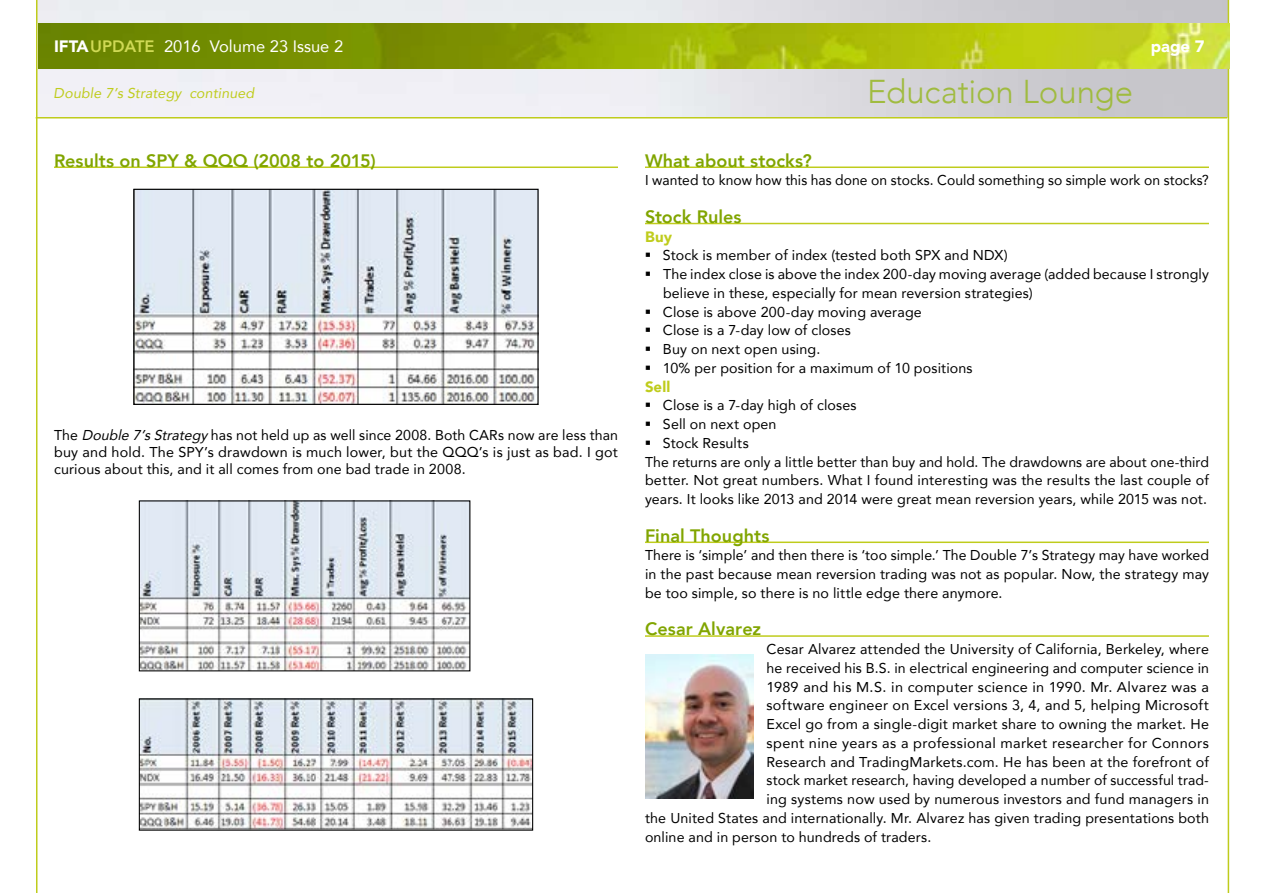
<style>
.page{position:relative;width:1263px;height:893px;background:#fff}
.page>*{position:absolute;margin:0;border:0;box-sizing:border-box;transform-origin:0 0}
.t1{font:300 33px "Avenir";letter-spacing:-.005em;color:#a0bb40}
.t2{font:800 18px "Avenir";letter-spacing:.005em;color:#81a500}
.t3{font:16.5px "Avenir";color:#fff}
.t4{font:900 16.5px "Avenir";color:#fff}
.t5{font:900 15px "Avenir";letter-spacing:.015em;color:#bfcc1c}
.t6{font:14.25px/18.8px "Avenir";letter-spacing:.01em;color:#000;text-align:justify}
.t7{font:italic 14.25px "Avenir";letter-spacing:.005em;color:#bfcc1c}
.s1{font-weight:900}
.s2{font-weight:800;color:#cfd955}
.s3{font-style:italic}
</style>
<div class="page">
<img style="left:38px;top:0;width:1189px;height:117px">
<hr style="left:36px;top:117px;width:1191px;height:2px;background:#bfcc1c">
<hr style="left:54px;top:167px;width:564px;height:1px;background:#bfcc1c">
<img style="left:135px;top:191px;width:402px;height:212px">
<div style="left:133px;top:189px;width:406px;height:216px;border:1px solid #000"></div>
<hr style="left:645px;top:167px;width:564px;height:1px;background:#bfcc1c">
<hr style="left:645px;top:223px;width:564px;height:1px;background:#bfcc1c">
<hr style="left:645px;top:542px;width:564px;height:1px;background:#bfcc1c">
<hr style="left:645px;top:635px;width:564px;height:2px;background:#bfcc1c">
<img style="left:645px;top:654px;width:108px;height:144px">
<img style="left:141px;top:502px;width:327px;height:167px">
<img style="left:141px;top:700px;width:390px;height:129px">
<hr style="left:36px;top:0;width:2px;height:893px;background:#bfcc1c">
<hr style="left:1228px;top:0;width:1px;height:893px;background:#bfcc1c">
<img style="left:39px;top:23px;width:1190px;height:45px">
<p class="t3" style="left:54px;top:33px;width:291px"><span class="s1">IFTA</span><span class="s2">UPDATE</span> 2016 Volume 23 Issue 2</p>
<p class="t4" style="left:1151px;top:32px;width:55px">page 7</p>
<p class="t7" style="left:54px;top:84px;width:202px">Double 7’s Strategy continued</p>
<h1 class="t1" style="left:867px;top:72px;width:267px">Education Lounge</h1>
<p class="t2" style="left:54px;top:146px;width:323px">Results on SPY &amp; QQQ (2008 to 2015)</p>
<p class="t6" style="left:54px;top:426px;width:565px;line-height:17.1px">The <span class="s3">Double 7’s Strategy</span> has not held up as well since 2008. Both CARs now are less than buy and hold. The SPY’s drawdown is much lower, but the QQQ’s is just as bad. I got curious about this, and it all comes from one bad trade in 2008.</p>
<p class="t2" style="left:645px;top:146px;width:168px">What about stocks?</p>
<p class="t6" style="left:645px;top:171px;width:565px">I wanted to know how this has done on stocks. Could something so simple work on stocks?</p>
<p class="t2" style="left:645px;top:202px;width:98px">Stock Rules</p>
<p class="t5" style="left:645px;top:223px;width:29px">Buy</p>
<p class="t6" style="left:663px;top:246px;width:548px;text-align:left">Stock is member of index (tested both SPX and NDX)<br>The index close is above the index 200-day moving average (added because I strongly believe in these, especially for mean reversion strategies)<br>Close is above 200-day moving average<br>Close is a 7-day low of closes<br>Buy on next open using.<br>10% per position for a maximum of 10 positions</p>
<p class="t5" style="left:645px;top:373px;width:27px">Sell</p>
<p class="t6" style="left:663px;top:396px;width:195px">Close is a 7-day high of closes</p>
<p class="t6" style="left:663px;top:414px;width:115px">Sell on next open</p>
<p class="t6" style="left:663px;top:433px;width:87px">Stock Results</p>
<p class="t6" style="left:645px;top:452px;width:565px">The returns are only a little better than buy and hold. The drawdowns are about one-third</p>
<p class="t6" style="left:645px;top:471px;width:565px">better. Not great numbers. What I found interesting was the results the last couple of</p>
<p class="t6" style="left:645px;top:489px;width:563px">years. It looks like 2013 and 2014 were great mean reversion years, while 2015 was not.</p>
<p class="t2" style="left:645px;top:521px;width:126px">Final Thoughts</p>
<p class="t6" style="left:645px;top:546px;width:565px">There is ‘simple’ and then there is ‘too simple.’ The Double 7’s Strategy may have worked in the past because mean reversion trading was not as popular. Now, the strategy may be too simple, so there is no little edge there anymore.</p>
<p class="t2" style="left:645px;top:615px;width:118px">Cesar Alvarez</p>
<p class="t6" style="left:767px;top:639px;width:444px">Cesar Alvarez attended the University of California, Berkeley, where</p>
<p class="t6" style="left:766px;top:658px;width:444px">he received his B.S. in electrical engineering and computer science in</p>
<p class="t6" style="left:766px;top:677px;width:444px">1989 and his M.S. in computer science in 1990. Mr. Alvarez was a</p>
<p class="t6" style="left:766px;top:696px;width:444px">software engineer on Excel versions 3, 4, and 5, helping Microsoft</p>
<p class="t6" style="left:766px;top:714px;width:444px">Excel go from a single-digit market share to owning the market. He</p>
<p class="t6" style="left:766px;top:733px;width:444px">spent nine years as a professional market researcher for Connors</p>
<p class="t6" style="left:766px;top:752px;width:444px">Research and TradingMarkets.com. He has been at the forefront of</p>
<p class="t6" style="left:766px;top:771px;width:444px">stock market research, having developed a number of successful trad-</p>
<p class="t6" style="left:766px;top:789px;width:444px">ing systems now used by numerous investors and fund managers in</p>
<p class="t6" style="left:645px;top:808px;width:565px">the United States and internationally. Mr. Alvarez has given trading presentations both</p>
<p class="t6" style="left:645px;top:827px;width:288px">online and in person to hundreds of traders.</p>
</div>
